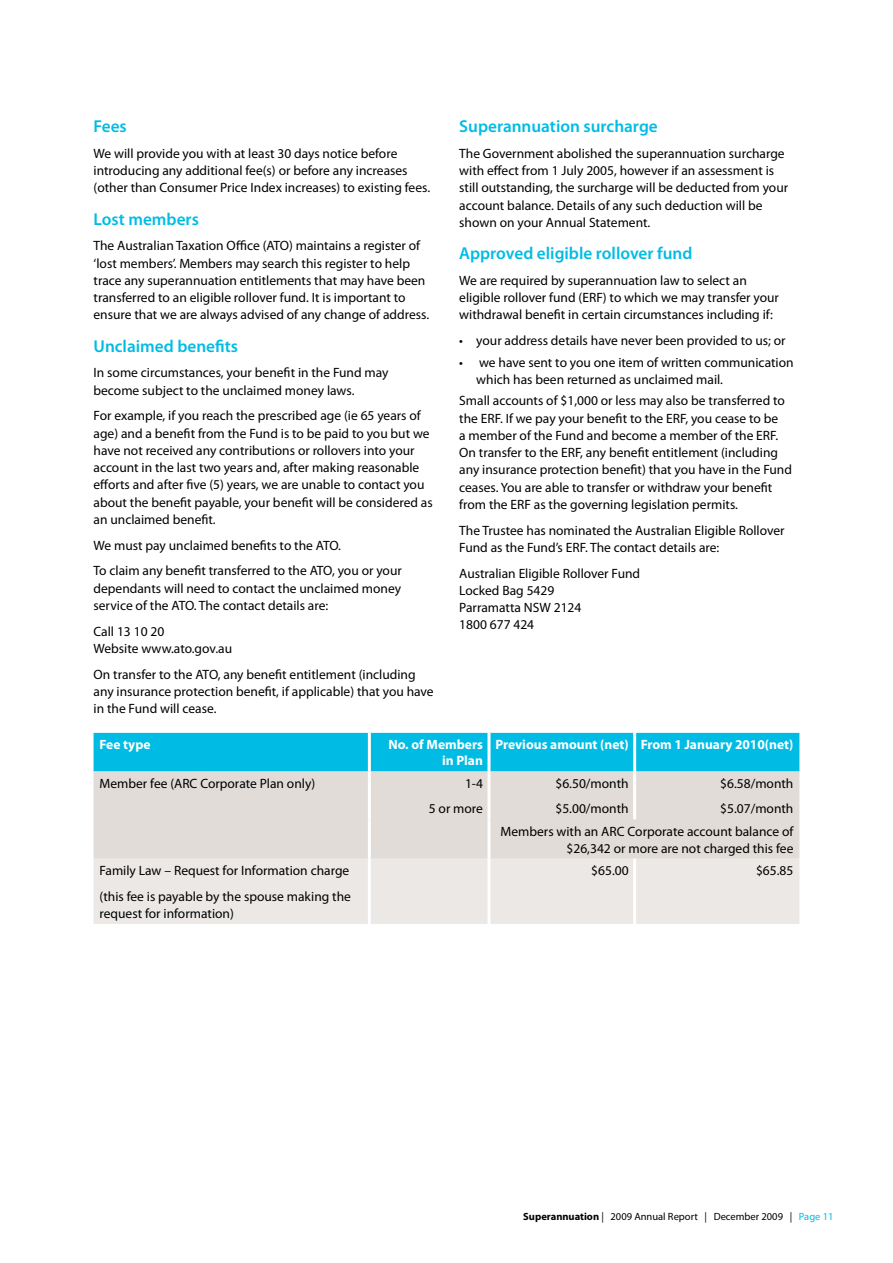
<style>
.page{position:relative;width:893px;height:1263px;background:#fff}
.page>*{position:absolute;margin:0;border:0;box-sizing:border-box;transform-origin:0 0}
.t1{font:600 17.25px "Myriad Pro";color:#00bce4}
.t2{font:13.5px/17.2px "Myriad Pro";color:#000}
.t3{font:700 13.5px/16.2px "Myriad Pro";color:#fff;text-align:right}
.t4{font:10.5px "Myriad Pro";color:#000}
.s1{font-weight:700}
.s2{color:#00bce4}
</style>
<div class="page">
<div style="left:94px;top:733px;width:705px;height:38px;background:#00bce4"></div>
<div style="left:94px;top:771px;width:705px;height:88px;background:#e1dcd8"></div>
<div style="left:94px;top:859px;width:705px;height:65px;background:#ebe8e5"></div>
<hr style="left:368px;top:733px;width:3px;height:38px;background:#fff">
<hr style="left:487px;top:733px;width:3px;height:38px;background:#fff">
<hr style="left:633px;top:733px;width:3px;height:38px;background:#fff">
<hr style="left:368px;top:771px;width:3px;height:48px;background:#fff">
<hr style="left:487px;top:771px;width:3px;height:48px;background:#fff">
<hr style="left:633px;top:771px;width:3px;height:48px;background:#fff">
<hr style="left:368px;top:819px;width:3px;height:40px;background:#fff">
<hr style="left:487px;top:819px;width:3px;height:40px;background:#fff">
<hr style="left:368px;top:859px;width:3px;height:65px;background:#fff">
<hr style="left:487px;top:859px;width:3px;height:65px;background:#fff">
<hr style="left:633px;top:859px;width:3px;height:65px;background:#fff">
<p class="t1" style="left:94px;top:115px;width:35px">Fees</p>
<p class="t2" style="left:94px;top:144px;width:338px">We will provide you with at least 30 days notice before introducing any additional fee(s) or before any increases (other than Consumer Price Index increases) to existing fees.</p>
<p class="t1" style="left:94px;top:208px;width:107px">Lost members</p>
<p class="t2" style="left:94px;top:237px;width:337px">The Australian Taxation Office (ATO) maintains a register of ‘lost members’. Members may search this register to help trace any superannuation entitlements that may have been transferred to an eligible rollover fund. It is important to ensure that we are always advised of any change of address.</p>
<p class="t1" style="left:94px;top:335px;width:146px">Unclaimed benefits</p>
<p class="t2" style="left:94px;top:364px;width:297px">In some circumstances, your benefit in the Fund may become subject to the unclaimed money laws.</p>
<p class="t2" style="left:94px;top:407px;width:341px">For example, if you reach the prescribed age (ie 65 years of age) and a benefit from the Fund is to be paid to you but we have not received any contributions or rollovers into your account in the last two years and, after making reasonable efforts and after five (5) years, we are unable to contact you about the benefit payable, your benefit will be considered as an unclaimed benefit.</p>
<p class="t2" style="left:94px;top:532px;width:310px;line-height:25.8px">We must pay unclaimed benefits to the ATO.<br>To claim any benefit transferred to the ATO, you or your</p>
<p class="t2" style="left:94px;top:579px;width:309px">dependants will need to contact the unclaimed money service of the ATO. The contact details are:</p>
<p class="t2" style="left:94px;top:622px;width:140px">Call 13 10 20<br>Website www.ato.gov.au</p>
<p class="t2" style="left:94px;top:665px;width:342px">On transfer to the ATO, any benefit entitlement (including any insurance protection benefit, if applicable) that you have in the Fund will cease.</p>
<p class="t1" style="left:459px;top:115px;width:200px">Superannuation surcharge</p>
<p class="t2" style="left:459px;top:144px;width:330px">The Government abolished the superannuation surcharge with effect from 1 July 2005, however if an assessment is still outstanding, the surcharge will be deducted from your account balance. Details of any such deduction will be shown on your Annual Statement.</p>
<p class="t1" style="left:459px;top:242px;width:235px">Approved eligible rollover fund</p>
<p class="t2" style="left:459px;top:271px;width:321px">We are required by superannuation law to select an eligible rollover fund (ERF) to which we may transfer your withdrawal benefit in certain circumstances including if:</p>
<p class="t2" style="left:459px;top:332px;width:328px">• your address details have never been provided to us; or</p>
<p class="t2" style="left:476px;top:353px;width:319px;text-indent:-17px">• we have sent to you one item of written communication which has been returned as unclaimed mail.</p>
<p class="t2" style="left:459px;top:392px;width:334px">Small accounts of $1,000 or less may also be transferred to the ERF. If we pay your benefit to the ERF, you cease to be<br>a member of the Fund and become a member of the ERF.<br>On transfer to the ERF, any benefit entitlement (including any insurance protection benefit) that you have in the Fund ceases. You are able to transfer or withdraw your benefit from the ERF as the governing legislation permits.</p>
<p class="t2" style="left:459px;top:521px;width:327px">The Trustee has nominated the Australian Eligible Rollover<br>Fund as the Fund’s ERF. The contact details are:</p>
<p class="t2" style="left:459px;top:564px;width:182px">Australian Eligible Rollover Fund<br>Locked Bag 5429<br>Parramatta NSW 2124<br>1800 677 424</p>
<p class="t3" style="left:100px;top:736px;width:53px">Fee type</p>
<p class="t3" style="left:389px;top:736px;width:96px">No. of Members in Plan</p>
<p class="t3" style="left:495px;top:736px;width:300px">Previous amount (net) From 1 January 2010(net)</p>
<p class="t2" style="left:100px;top:774px;width:217px">Member fee (ARC Corporate Plan only)</p>
<p class="t2" style="left:429px;top:770px;width:56px;line-height:25.8px;text-align:right">1-4<br>5 or more</p>
<p class="t2" style="left:555px;top:770px;width:75px;line-height:25.8px">$6.50/month $5.00/month</p>
<p class="t2" style="left:720px;top:770px;width:75px;line-height:25.8px">$6.58/month $5.07/month</p>
<p class="t2" style="left:500px;top:822px;width:294px;text-align:right">Members with an ARC Corporate account balance of $26,342 or more are not charged this fee</p>
<p class="t2" style="left:100px;top:857px;width:253px;line-height:25.8px">Family Law – Request for Information charge (this fee is payable by the spouse making the</p>
<p class="t2" style="left:100px;top:904px;width:136px">request for information)</p>
<p class="t2" style="left:591px;top:861px;width:39px">$65.00</p>
<p class="t2" style="left:756px;top:861px;width:39px">$65.85</p>
<p class="t4" style="left:523px;top:1210px;width:312px"><span class="s1">Superannuation</span> | 2009 Annual Report | December 2009 | <span class="s2">Page 11</span></p>
</div>
